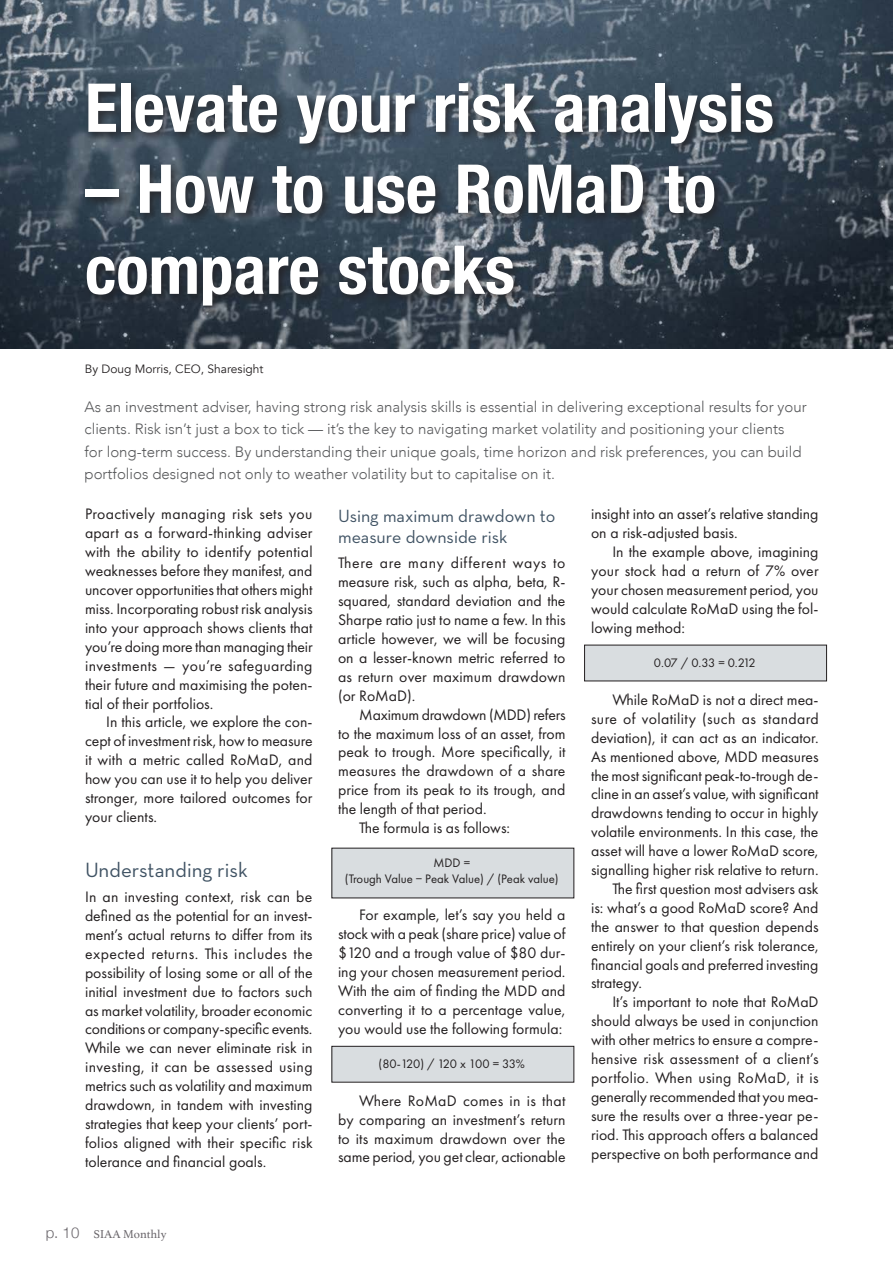
<style>
.page{position:relative;width:893px;height:1263px;background:#fff}
.page>*{position:absolute;margin:0;border:0;box-sizing:border-box;transform-origin:0 0}
.t1{font:700 condensed 67.5px/81px "Helvetica Neue";color:#fff}
.t2{font:21px "Neutraface Text";color:#405364}
.t3{font:18px/21.6px "Neutraface Text";color:#405364}
.t4{font:15.75px/18.9px "Futura PT";color:#231f20;text-align:justify}
.t5{font:15.75px "Futura PT";letter-spacing:.025em;color:#231f20}
.t6{font:15.75px "Futura PT";letter-spacing:.02em;color:#231f20}
.t7{font:300 15px/22.5px "Avenir";color:#57585a}
.t8{font:12.75px/15.3px "Futura PT";color:#231f20;text-align:center}
.t9{font:12.75px "Futura PT";letter-spacing:-.035em;color:#231f20}
.t10{font:12px "Avenir";color:#231f20}
.t11{font:12px "Athelas";color:#6a666b}
.s1{font-family:"Helvetica Neue";font-weight:300;font-size:15px}
</style>
<div class="page">
<img style="left:0;top:0;width:893px;height:348px">
<div style="left:332px;top:848px;width:242px;height:50px;background:#d9dde0"></div>
<div style="left:332px;top:1046px;width:242px;height:36px;background:#d9dde0"></div>
<div style="left:332px;top:1046px;width:242px;height:36px;border:1px solid #231f20"></div>
<div style="left:585px;top:645px;width:242px;height:36px;background:#d9dde0"></div>
<div style="left:81px;top:79px;width:703px;height:239px;background:#231f20;opacity:.75"></div>
<h1 class="t1" style="left:85px;top:73px;width:691px">Elevate your risk analysis</h1>
<h1 class="t1" style="left:85px;top:154px;width:633px">– How to use RoMaD to compare stocks</h1>
<p class="t10" style="left:85px;top:362px;width:180px">By Doug Morris, CEO, Sharesight</p>
<p class="t7" style="left:85px;top:395px;width:724px">As an investment adviser, having strong risk analysis skills is essential in delivering exceptional results for your clients. Risk isn’t just a box to tick — it’s the key to navigating market volatility and positioning your clients<br>for long-term success. By understanding their unique goals, time horizon and risk preferences, you can build portfolios designed not only to weather volatility but to capitalise on it.</p>
<p class="t4" style="left:85px;top:506px;width:229px">Proactively managing risk sets you apart as a forward-thinking adviser with the ability to identify potential weaknesses before they manifest, and uncover opportunities that others might miss. Incorporating robust risk analysis into your approach shows clients that you’re doing more than managing their investments — you’re safeguarding their future and maximising the poten&shy;tial of their portfolios.</p>
<p class="t4" style="left:85px;top:714px;width:229px;text-indent:21px">In this article, we explore the con&shy;cept of investment risk, how to measure it with a metric called RoMaD, and how you can use it to help you deliver stronger, more tailored outcomes for your clients.</p>
<h2 class="t2" style="left:85px;top:861px;width:164px">Understanding risk</h2>
<p class="t4" style="left:85px;top:888px;width:229px">In an investing context, risk can be defined as the potential for an invest&shy;ment’s actual returns to differ from its expected returns. This includes the possibility of losing some or all of the initial investment due to factors such as market volatility, broader economic conditions or company-specific events.<br>While we can never eliminate risk in investing, it can be assessed using metrics such as volatility and maximum drawdown, in tandem with investing strategies that keep your clients’ port&shy;folios aligned with their specific risk tolerance and financial goals.</p>
<p class="t11" style="left:46px;top:1230px;width:122px"><span class="s1">p. 10</span> SIAA Monthly</p>
<p class="t3" style="left:338px;top:506px;width:219px">Using maximum drawdown to measure downside risk</p>
<p class="t4" style="left:338px;top:555px;width:229px">There are many different ways to measure risk, such as alpha, beta, R&shy;squared, standard deviation and the Sharpe ratio just to name a few. In this article however, we will be focusing on a lesser-known metric referred to as return over maximum drawdown (or RoMaD).</p>
<p class="t4" style="left:359px;top:706px;width:208px">Maximum drawdown (MDD) refers</p>
<p class="t4" style="left:338px;top:725px;width:229px">to the maximum loss of an asset, from</p>
<p class="t4" style="left:338px;top:744px;width:229px">peak to trough. More specifically, it</p>
<p class="t4" style="left:338px;top:763px;width:229px">measures the drawdown of a share</p>
<p class="t4" style="left:338px;top:781px;width:229px">price from its peak to its trough, and</p>
<p class="t4" style="left:338px;top:800px;width:150px">the length of that period.</p>
<p class="t4" style="left:359px;top:819px;width:152px">The formula is as follows:</p>
<p class="t8" style="left:345px;top:856px;width:215px">MDD =<br>(Trough Value − Peak Value) / (Peak value)</p>
<p class="t4" style="left:338px;top:907px;width:229px;text-indent:21px">For example, let’s say you held a stock with a peak (share price) value of $120 and a trough value of $80 dur&shy;ing your chosen measurement period.<br>With the aim of finding the MDD and converting it to a percentage value, you would use the following formula:</p>
<p class="t9" style="left:379px;top:1058px;width:148px">(80-120) / 120 x 100 = 33%</p>
<p class="t4" style="left:338px;top:1092px;width:229px;text-indent:21px">Where RoMaD comes in is that by comparing an investment’s return to its maximum drawdown over the same period, you get clear, actionable</p>
<p class="t4" style="left:591px;top:506px;width:229px">insight into an asset’s relative standing on a risk-adjusted basis.</p>
<p class="t4" style="left:591px;top:544px;width:229px;text-indent:21px">In the example above, imagining your stock had a return of 7% over your chosen measurement period, you would calculate RoMaD using the fol&shy;lowing method:</p>
<p class="t8" style="left:654px;top:656px;width:103px">0.07 / 0.33 = 0.212</p>
<p class="t4" style="left:612px;top:691px;width:208px">While RoMaD is not a direct mea-</p>
<p class="t5" style="left:591px;top:712px;width:229px">sure of volatility (such as standard</p>
<p class="t4" style="left:591px;top:729px;width:229px">deviation), it can act as an indicator.</p>
<p class="t4" style="left:591px;top:748px;width:229px">As mentioned above, MDD measures</p>
<p class="t4" style="left:591px;top:767px;width:229px">the most significant peak-to-trough de-</p>
<p class="t4" style="left:591px;top:786px;width:229px">cline in an asset’s value, with significant</p>
<p class="t4" style="left:591px;top:805px;width:229px">drawdowns tending to occur in highly</p>
<p class="t4" style="left:591px;top:823px;width:229px">volatile environments. In this case, the</p>
<p class="t4" style="left:591px;top:842px;width:229px">asset will have a lower RoMaD score,</p>
<p class="t4" style="left:591px;top:861px;width:229px">signalling higher risk relative to return.</p>
<p class="t4" style="left:612px;top:880px;width:208px">The first question most advisers ask</p>
<p class="t4" style="left:591px;top:899px;width:229px">is: what’s a good RoMaD score? And</p>
<p class="t4" style="left:591px;top:918px;width:229px">the answer to that question depends</p>
<p class="t4" style="left:591px;top:937px;width:229px">entirely on your client’s risk tolerance,</p>
<p class="t4" style="left:591px;top:956px;width:229px">financial goals and preferred investing</p>
<p class="t4" style="left:591px;top:975px;width:52px">strategy.</p>
<p class="t4" style="left:612px;top:994px;width:208px">It’s important to note that RoMaD</p>
<p class="t4" style="left:591px;top:1012px;width:229px">should always be used in conjunction</p>
<p class="t4" style="left:591px;top:1031px;width:229px">with other metrics to ensure a compre-</p>
<p class="t4" style="left:591px;top:1050px;width:229px">hensive risk assessment of a client’s</p>
<p class="t6" style="left:591px;top:1071px;width:229px">portfolio. When using RoMaD, it is</p>
<p class="t4" style="left:591px;top:1088px;width:229px">generally recommended that you mea-</p>
<p class="t4" style="left:591px;top:1107px;width:229px">sure the results over a three-year pe-</p>
<p class="t4" style="left:591px;top:1126px;width:229px">riod. This approach offers a balanced</p>
<p class="t4" style="left:591px;top:1145px;width:229px">perspective on both performance and</p>
</div>
